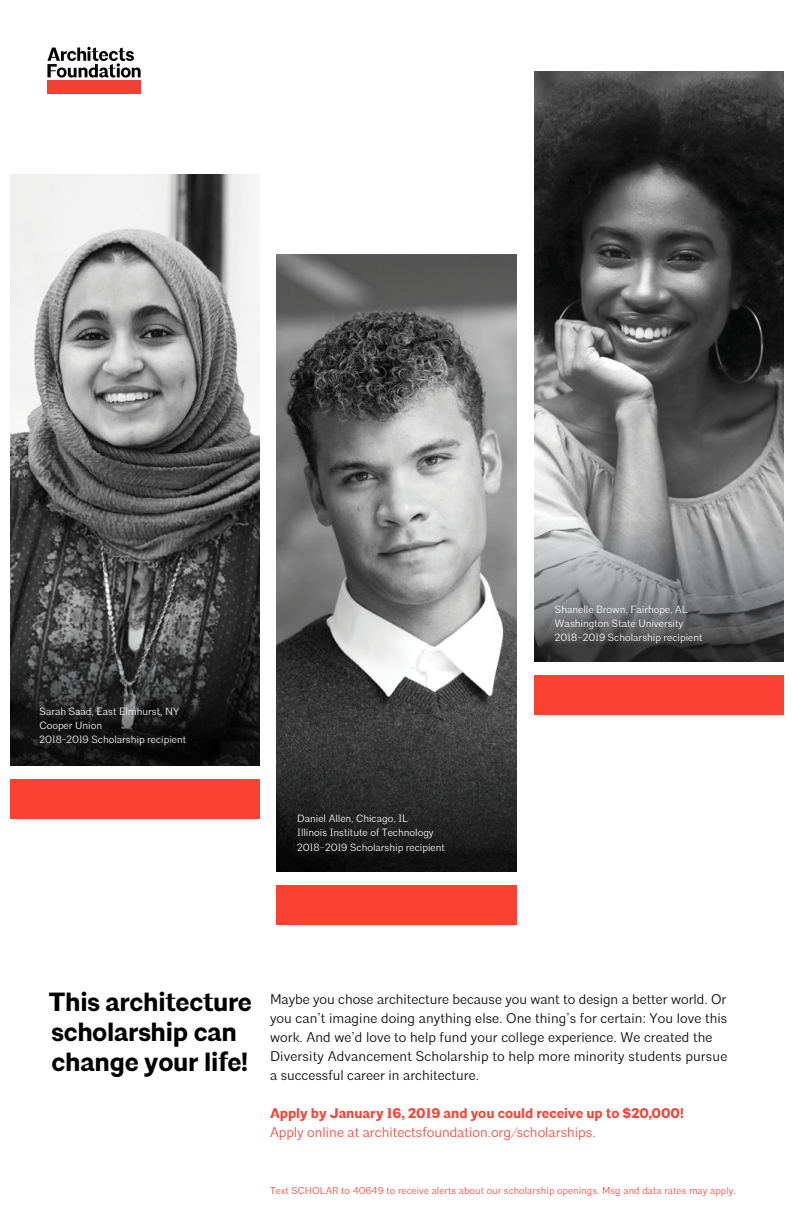
<style>
.page{position:relative;width:792px;height:1224px;background:#fff}
.page>*{position:absolute;margin:0;border:0;box-sizing:border-box;transform-origin:0 0}
.t1{font:700 26.2px/29.9px "Architype";letter-spacing:-.01em;color:#000}
.t2{font:300 14px/19px "Architype";letter-spacing:.005em;color:#000}
.t3{font:700 14px "Architype";letter-spacing:-.005em;color:#fa4132}
.t4{font:300 14px "Architype";color:#fa4132}
.t5{font:300 10.5px/14.3px "Architype";letter-spacing:-.005em;color:#fff}
.t6{font:300 10px "Architype";letter-spacing:.01em;color:#fa4132}
</style>
<div class="page">
<div style="left:10px;top:779px;width:249px;height:40px;background:#fa4132"></div>
<img style="left:10px;top:174px;width:249px;height:591px">
<img style="left:534px;top:72px;width:249px;height:444px">
<div style="left:534px;top:675px;width:249px;height:40px;background:#fa4132"></div>
<img style="left:276px;top:254px;width:241px;height:472px">
<div style="left:276px;top:885px;width:241px;height:40px;background:#fa4132"></div>
<svg style="left:276px;top:726px;width:241px;height:146px;background:#292929"></svg>
<svg style="left:11px;top:619px;width:248px;height:146px;background:#2c2c2d"></svg>
<svg style="left:534px;top:516px;width:249px;height:146px;background:#7d7d7e"></svg>
<svg style="left:47px;top:47px;width:94px;height:31px"></svg>
<div style="left:47px;top:81px;width:94px;height:13px;background:#ef4135"></div>
<p class="t5" style="left:40px;top:704px;width:148px">Sarah Saad, East Elmhurst, NY<br>Cooper Union<br>2018-2019 Scholarship recipient</p>
<p class="t5" style="left:297px;top:811px;width:149px">Daniel Allen, Chicago, IL<br>Illinois Institute of Technology<br>2018–2019 Scholarship recipient</p>
<p class="t5" style="left:555px;top:602px;width:149px">Shanelle Brown, Fairhope, AL<br>Washington State University<br>2018–2019 Scholarship recipient</p>
<h1 class="t1" style="left:49px;top:988px;width:205px">This architecture scholarship can change your life!</h1>
<p class="t2" style="left:270px;top:990px;width:459px">Maybe you chose architecture because you want to design a better world. Or you can’t imagine doing anything else. One thing’s for certain: You love this work. And we’d love to help fund your college experience. We created the Diversity Advancement Scholarship to help more minority students pursue a successful career in architecture.</p>
<p class="t3" style="left:270px;top:1105px;width:415px">Apply by January 16, 2019 and you could receive up to $20,000!</p>
<p class="t4" style="left:270px;top:1124px;width:327px">Apply online at architectsfoundation.org/scholarships.</p>
<p class="t6" style="left:270px;top:1185px;width:468px">Text SCHOLAR to 40649 to receive alerts about our scholarship openings. Msg and data rates may apply.</p>
</div>
